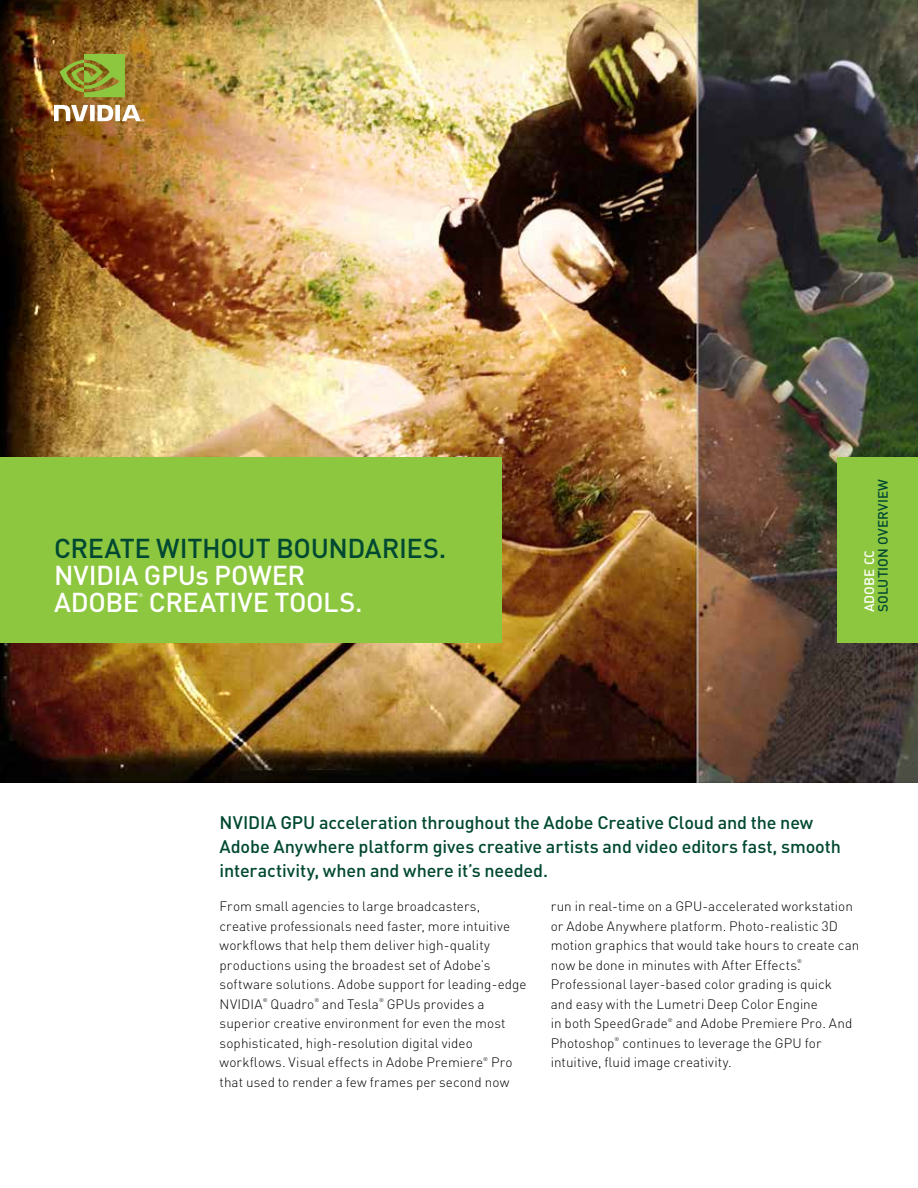
<style>
.page{position:relative;width:918px;height:1188px;background:#fff}
.page>*{position:absolute;margin:0;border:0;box-sizing:border-box;transform-origin:0 0}
.t1{font:500 27px/27px "DIN Pro";letter-spacing:-.01em;color:#fff}
.t2{font:500 27px "DIN Pro";letter-spacing:-.015em;color:#004832}
.t3{font:500 18px/24px "DIN Pro";letter-spacing:-.005em;color:#004832}
.t4{font:300 13.5px/19.5px "DIN Pro";letter-spacing:.005em;color:#000}
.t5{font:500 13.5px "DIN Pro";letter-spacing:.01em;color:#004833}
.t6{font:500 13.5px "DIN Pro";letter-spacing:.01em;color:#fff}
.t7{font:300 5.4px "DIN Pro";color:#000}
.t8{font:5.4px "DIN Pro";color:#fff}
</style>
<div class="page">
<img style="left:0;top:0;width:918px;height:783px">
<svg style="left:54px;top:105px;width:91px;height:17px"></svg>
<svg style="left:60px;top:54px;width:65px;height:43px;background:#8c9a30"></svg>
<div style="left:0;top:457px;width:502px;height:186px;background:#8dc63f"></div>
<div style="left:837px;top:457px;width:81px;height:186px;background:#8dc63f"></div>
<h1 class="t2" style="left:54px;top:530px;width:394px">CREATE WITHOUT BOUNDARIES.</h1>
<h1 class="t1" style="left:54px;top:561px;width:310px">NVIDIA GPUs POWER<br>ADOBE CREATIVE TOOLS.</h1>
<p class="t8" style="left:139px;top:592px;width:6px">®</p>
<p class="t5" style="left:874px;top:612px;width:135px;rotate:-90deg">SOLUTION OVERVIEW</p>
<p class="t6" style="left:860px;top:612px;width:64px;rotate:-90deg">ADOBE CC</p>
<h2 class="t3" style="left:220px;top:810px;width:623px">NVIDIA GPU acceleration throughout the Adobe Creative Cloud and the new<br>Adobe Anywhere platform gives creative artists and video editors fast, smooth interactivity, when and where it’s needed.</h2>
<p class="t4" style="left:220px;top:896px;width:309px">From small agencies to large broadcasters, creative professionals need faster, more intuitive workflows that help them deliver high-quality productions using the broadest set of Adobe’s software solutions. Adobe support for leading-edge NVIDIA</p>
<p class="t4" style="left:551px;top:896px;width:310px">run in real-time on a GPU-accelerated workstation or Adobe Anywhere platform. Photo-realistic 3D motion graphics that would take hours to create can now be done in minutes with After Effects.</p>
<p class="t7" style="left:797px;top:958px;width:6px">®</p>
<p class="t4" style="left:551px;top:974px;width:283px">Professional layer-based color grading is quick and easy with the Lumetri Deep Color Engine in both SpeedGrade</p>
<p class="t7" style="left:263px;top:997px;width:6px">®</p>
<p class="t4" style="left:270px;top:993px;width:45px">Quadro</p>
<p class="t7" style="left:314px;top:997px;width:6px">®</p>
<p class="t4" style="left:322px;top:993px;width:58px">and Tesla</p>
<p class="t7" style="left:379px;top:997px;width:6px">®</p>
<p class="t4" style="left:220px;top:993px;width:288px;text-indent:167px">GPUs provides a superior creative environment for even the most sophisticated, high-resolution digital video workflows. Visual effects in Adobe Premiere</p>
<p class="t7" style="left:668px;top:1016px;width:6px">®</p>
<p class="t4" style="left:676px;top:1013px;width:178px">and Adobe Premiere Pro. And</p>
<p class="t4" style="left:551px;top:1032px;width:65px">Photoshop</p>
<p class="t7" style="left:615px;top:1036px;width:6px">®</p>
<p class="t4" style="left:551px;top:1032px;width:272px;text-indent:72px">continues to leverage the GPU for intuitive, fluid image creativity.</p>
<p class="t7" style="left:483px;top:1055px;width:6px">®</p>
<p class="t4" style="left:220px;top:1052px;width:295px;text-align:right">Pro<br>that used to render a few frames per second now</p>
</div>
